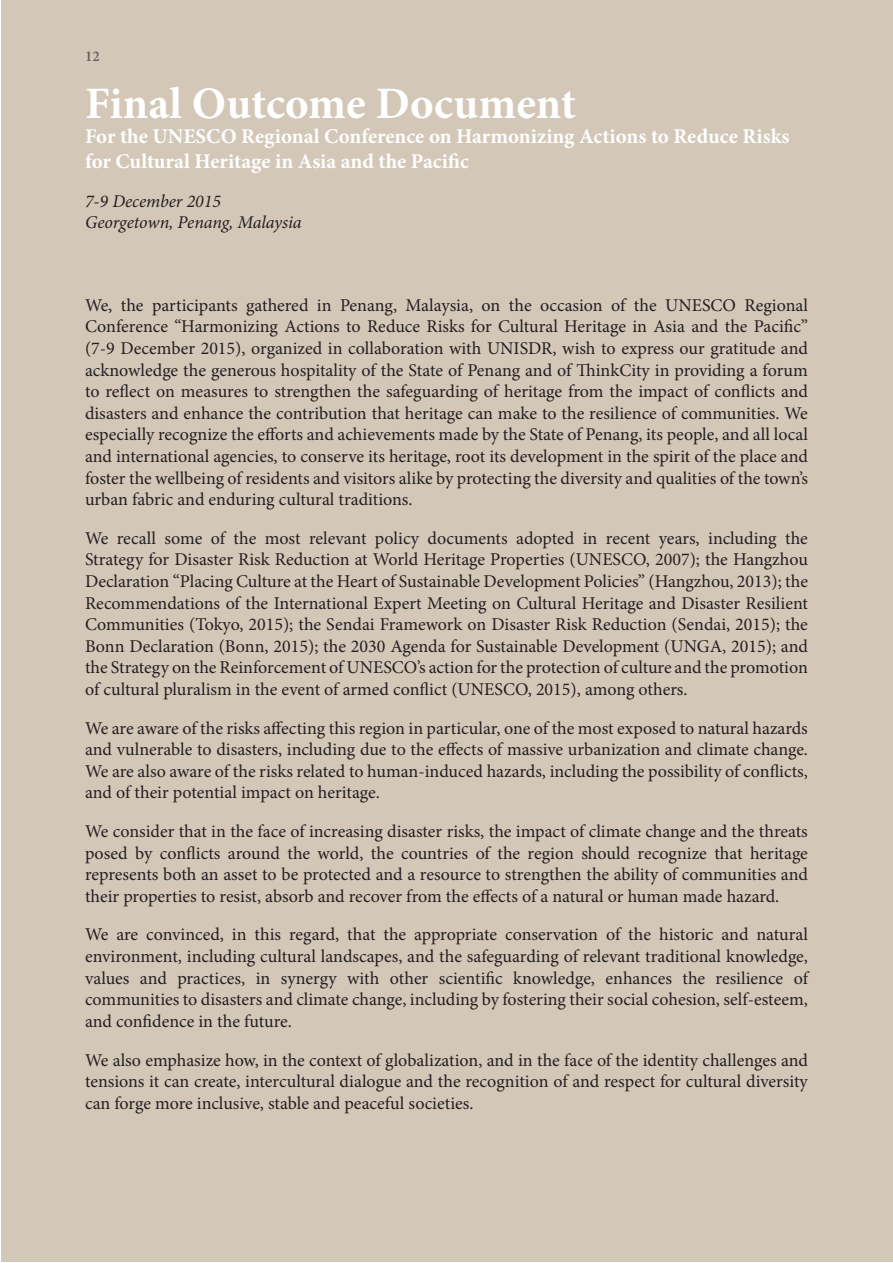
<style>
.page{position:relative;width:893px;height:1263px;background:#fff}
.page>*{position:absolute;margin:0;border:0;box-sizing:border-box;transform-origin:0 0}
.t1{font:700 45px "Minion Pro";color:#fff}
.t2{font:700 21px/25.2px "Minion Pro";color:#fff}
.t3{font:18px/21.6px "Minion Pro";color:#231f20;text-align:justify}
.t4{font:italic 18px "Minion Pro";letter-spacing:-.005em;color:#231f20}
.t5{font:600 15px "Minion Pro";color:#626161}
</style>
<div class="page">
<div style="left:2px;top:0;width:891px;height:1261px;background:#d3c7b7"></div>
<p class="t5" style="left:85px;top:45px;width:16px">12</p>
<p class="t1" style="left:85px;top:72px;width:493px">Final Outcome Document</p>
<p class="t2" style="left:85px;top:123px;width:706px">For the UNESCO Regional Conference on Harmonizing Actions to Reduce Risks for Cultural Heritage in Asia and the Pacific</p>
<p class="t4" style="left:85px;top:189px;width:137px">7-9 December 2015</p>
<p class="t4" style="left:85px;top:210px;width:218px">Georgetown, Penang, Malaysia</p>
<p class="t3" style="left:85px;top:294px;width:724px">We, the participants gathered in Penang, Malaysia, on the occasion of the UNESCO Regional Conference “Harmonizing Actions to Reduce Risks for Cultural Heritage in Asia and the Pacific” (7-9 December 2015), organized in collaboration with UNISDR, wish to express our gratitude and acknowledge the generous hospitality of the State of Penang and of ThinkCity in providing a forum to reflect on measures to strengthen the safeguarding of heritage from the impact of conflicts and disasters and enhance the contribution that heritage can make to the resilience of communities. We especially recognize the efforts and achievements made by the State of Penang, its people, and all local and international agencies, to conserve its heritage, root its development in the spirit of the place and foster the wellbeing of residents and visitors alike by protecting the diversity and qualities of the town’s urban fabric and enduring cultural traditions.</p>
<p class="t3" style="left:85px;top:527px;width:724px">We recall some of the most relevant policy documents adopted in recent years, including the Strategy for Disaster Risk Reduction at World Heritage Properties (UNESCO, 2007); the Hangzhou Declaration “Placing Culture at the Heart of Sustainable Development Policies” (Hangzhou, 2013); the Recommendations of the International Expert Meeting on Cultural Heritage and Disaster Resilient Communities (Tokyo, 2015); the Sendai Framework on Disaster Risk Reduction (Sendai, 2015); the Bonn Declaration (Bonn, 2015); the 2030 Agenda for Sustainable Development (UNGA, 2015); and the Strategy on the Reinforcement of UNESCO’s action for the protection of culture and the promotion of cultural pluralism in the event of armed conflict (UNESCO, 2015), among others.</p>
<p class="t3" style="left:85px;top:717px;width:724px">We are aware of the risks affecting this region in particular, one of the most exposed to natural hazards and vulnerable to disasters, including due to the effects of massive urbanization and climate change.<br>We are also aware of the risks related to human-induced hazards, including the possibility of conflicts, and of their potential impact on heritage.</p>
<p class="t3" style="left:85px;top:820px;width:724px">We consider that in the face of increasing disaster risks, the impact of climate change and the threats posed by conflicts around the world, the countries of the region should recognize that heritage represents both an asset to be protected and a resource to strengthen the ability of communities and their properties to resist, absorb and recover from the effects of a natural or human made hazard.</p>
<p class="t3" style="left:85px;top:924px;width:724px">We are convinced, in this regard, that the appropriate conservation of the historic and natural environment, including cultural landscapes, and the safeguarding of relevant traditional knowledge, values and practices, in synergy with other scientific knowledge, enhances the resilience of communities to disasters and climate change, including by fostering their social cohesion, self-esteem, and confidence in the future.</p>
<p class="t3" style="left:85px;top:1049px;width:724px">We also emphasize how, in the context of globalization, and in the face of the identity challenges and tensions it can create, intercultural dialogue and the recognition of and respect for cultural diversity can forge more inclusive, stable and peaceful societies.</p>
</div>
